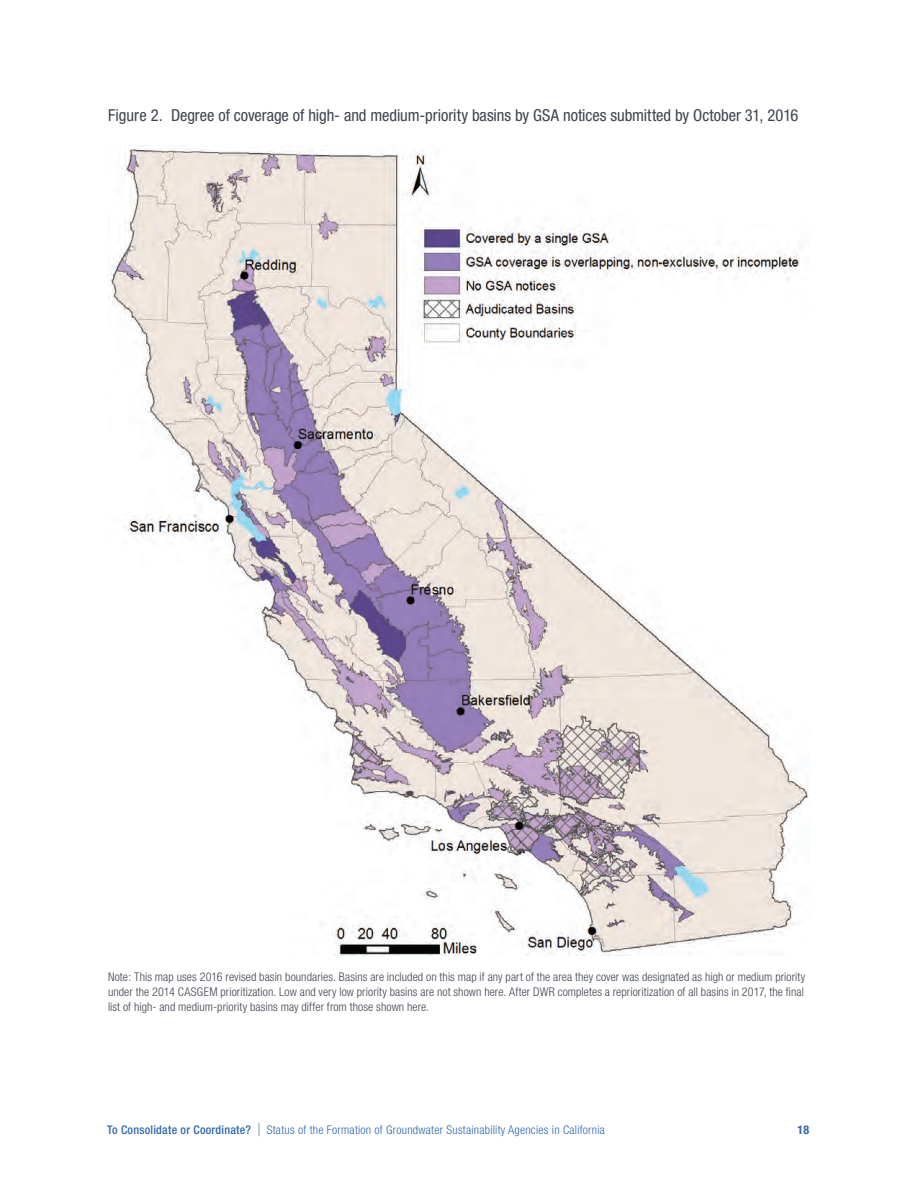
<style>
.page{position:relative;width:918px;height:1188px;background:#fff}
.page>*{position:absolute;margin:0;border:0;box-sizing:border-box;transform-origin:0 0}
.t1{font:condensed 16.5px "Helvetica Neue";letter-spacing:-.005em;color:#3e444f}
.t2{font:300 condensed 12px/15px "Helvetica Neue";letter-spacing:.01em;color:#3e444f;text-align:justify}
.t3{font:300 condensed 12px "Helvetica Neue";letter-spacing:.02em;color:#2d67ae}
.t4{font:700 condensed 12px "Helvetica Neue";color:#2d67ae}
.s1{font-weight:500}
.s2{font-size:18px}
</style>
<div class="page">
<img style="left:108px;top:145px;width:701px;height:811px">
<h1 class="t1" style="left:108px;top:106px;width:692px">Figure 2. Degree of coverage of high- and medium-priority basins by GSA notices submitted by October 31, 2016</h1>
<p class="t2" style="left:108px;top:970px;width:699px">Note: This map uses 2016 revised basin boundaries. Basins are included on this map if any part of the area they cover was designated as high or medium priority under the 2014 CASGEM prioritization. Low and very low priority basins are not shown here. After DWR completes a reprioritization of all basins in 2017, the final list of high- and medium-priority basins may differ from those shown here.</p>
<p class="t3" style="left:107px;top:1123px;width:499px"><span class="s1">To Consolidate or Coordinate?</span> <span class="s2">|</span> Status of the Formation of Groundwater Sustainability Agencies in California</p>
<p class="t4" style="left:797px;top:1122px;width:13px">18</p>
</div>
